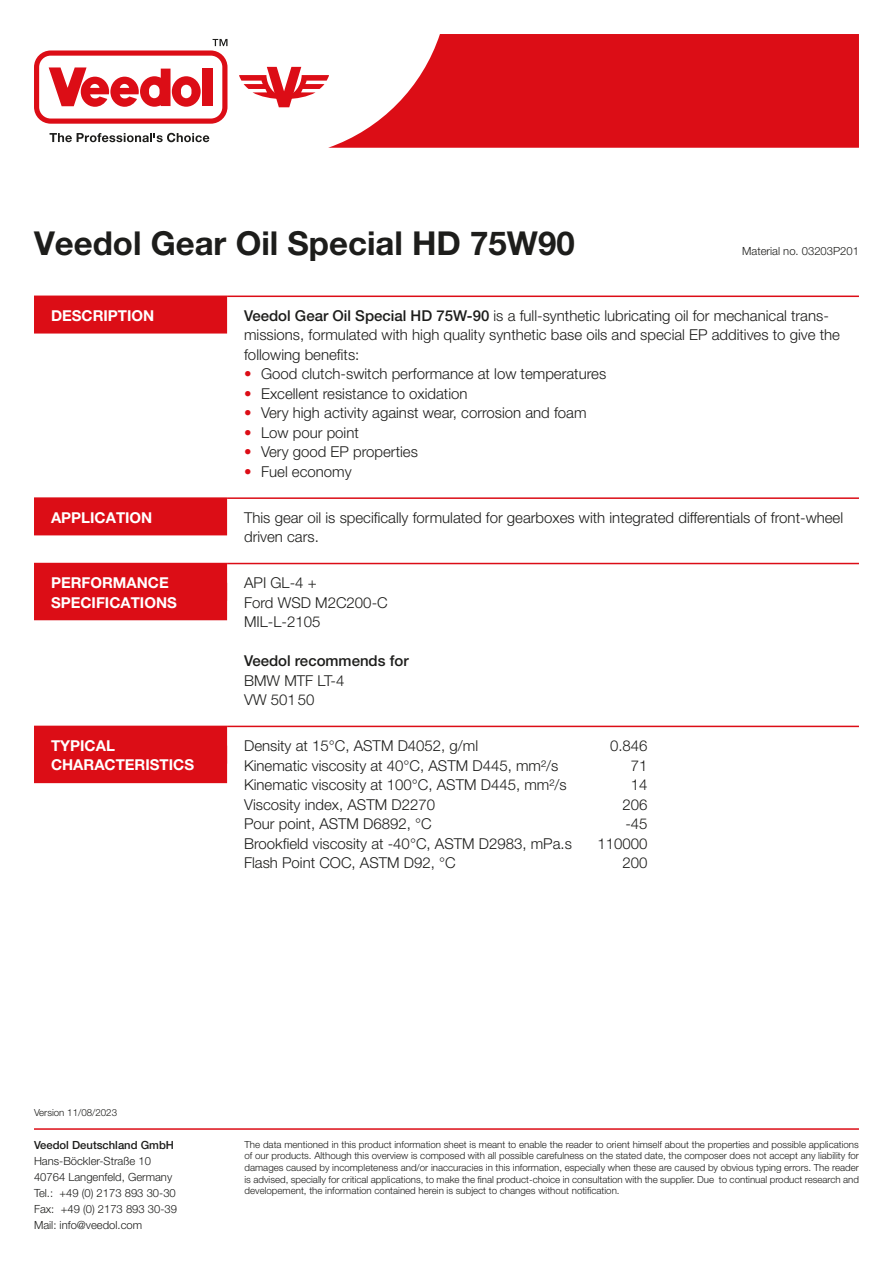
<style>
.page{position:relative;width:893px;height:1263px;background:#fff}
.page>*{position:absolute;margin:0;border:0;box-sizing:border-box;transform-origin:0 0}
.t1{font:700 33px "Helvetica Neue";color:#1d1d1b}
.t2{font:300 15px/19.5px "Helvetica Neue";color:#1d1d1b}
.t3{font:700 15px/19.5px "Helvetica Neue";color:#fff}
.t4{font:500 15px "Helvetica Neue";color:#1d1d1b}
.t5{font:300 11.25px/16px "Helvetica Neue";color:#1d1d1b}
.t6{font:500 11.25px "Helvetica Neue";color:#1d1d1b}
.t7{font:300 9.75px/11.7px "Helvetica Neue";color:#1d1d1b;text-align:justify}
.s1{font-weight:500}
.s2{color:#dc0d16}
</style>
<div class="page">
<svg style="left:239px;top:67px;width:89px;height:40px"></svg>
<svg style="left:34px;top:39px;width:193px;height:85px"></svg>
<svg style="left:50px;top:133px;width:159px;height:9px"></svg>
<svg style="left:328px;top:34px;width:531px;height:114px;fill:#dc0d16"></svg>
<hr style="left:34px;top:1128px;width:825px;height:2px;background:#dc0d16">
<hr style="left:34px;top:497px;width:193px;height:2px;background:#dc0d16">
<hr style="left:227px;top:497px;width:632px;height:2px;background:#dc0d16">
<hr style="left:227px;top:563px;width:632px;height:1px;background:#dc0d16">
<hr style="left:227px;top:726px;width:632px;height:1px;background:#dc0d16">
<hr style="left:227px;top:296px;width:632px;height:1px;background:#dc0d16">
<div style="left:34px;top:296px;width:193px;height:38px;background:#dc0d16"></div>
<div style="left:34px;top:498px;width:193px;height:37px;background:#dc0d16"></div>
<div style="left:34px;top:563px;width:193px;height:38px;background:#dc0d16"></div>
<div style="left:34px;top:583px;width:193px;height:37px;background:#dc0d16"></div>
<div style="left:34px;top:726px;width:193px;height:38px;background:#dc0d16"></div>
<div style="left:34px;top:746px;width:193px;height:37px;background:#dc0d16"></div>
<h1 class="t1" style="left:34px;top:223px;width:542px">VEEDOL GEAR OIL SPECIAL HD 75W90</h1>
<p class="t5" style="left:742px;top:243px;width:118px">Material no. 03203P201</p>
<p class="t3" style="left:51px;top:305px;width:105px">DESCRIPTION</p>
<p class="t2" style="left:244px;top:305px;width:597px"><span class="s1">Veedol Gear Oil Special HD 75W-90</span> is a full-synthetic lubricating oil for mechanical trans&shy;missions, formulated with high quality synthetic base oils and special EP additives to give the following benefits:</p>
<p class="t2" style="left:244px;top:364px;width:364px"><span class="s2">•</span> Good clutch-switch performance at low temperatures</p>
<p class="t2" style="left:244px;top:383px;width:225px"><span class="s2">•</span> Excellent resistance to oxidation</p>
<p class="t2" style="left:244px;top:403px;width:344px"><span class="s2">•</span> Very high activity against wear, corrosion and foam</p>
<p class="t2" style="left:244px;top:422px;width:116px"><span class="s2">•</span> Low pour point</p>
<p class="t2" style="left:244px;top:442px;width:175px"><span class="s2">•</span> Very good EP properties</p>
<p class="t2" style="left:244px;top:461px;width:109px"><span class="s2">•</span> Fuel economy</p>
<p class="t3" style="left:51px;top:507px;width:103px">APPLICATION</p>
<p class="t2" style="left:244px;top:507px;width:601px">This gear oil is specifically formulated for gearboxes with integrated differentials of front-wheel driven cars.</p>
<p class="t3" style="left:51px;top:573px;width:127px">PERFORMANCE<br>SPECIFICATIONS</p>
<p class="t2" style="left:244px;top:573px;width:145px">API GL-4 +<br>Ford WSD M2C200-C<br>MIL-L-2105</p>
<p class="t4" style="left:244px;top:652px;width:166px">Veedol recommends for</p>
<p class="t2" style="left:244px;top:670px;width:102px">BMW MTF LT-4<br>VW 50150</p>
<p class="t3" style="left:51px;top:735px;width:144px">TYPICAL<br>CHARACTERISTICS</p>
<p class="t2" style="left:244px;top:735px;width:236px">Density at 15°C, ASTM D4052, g/ml</p>
<p class="t2" style="left:610px;top:735px;width:39px">0.846</p>
<p class="t2" style="left:244px;top:755px;width:316px">Kinematic viscosity at 40°C, ASTM D445, mm²/s</p>
<p class="t2" style="left:631px;top:755px;width:18px">71</p>
<p class="t2" style="left:244px;top:774px;width:324px">Kinematic viscosity at 100°C, ASTM D445, mm²/s</p>
<p class="t2" style="left:631px;top:774px;width:18px">14</p>
<p class="t2" style="left:244px;top:794px;width:192px">Viscosity index, ASTM D2270</p>
<p class="t2" style="left:623px;top:794px;width:27px">206</p>
<p class="t2" style="left:244px;top:813px;width:189px">Pour point, ASTM D6892, °C</p>
<p class="t2" style="left:625px;top:813px;width:24px">-45</p>
<p class="t2" style="left:244px;top:833px;width:329px">Brookfield viscosity at -40°C, ASTM D2983, mPa.s</p>
<p class="t2" style="left:598px;top:833px;width:52px">110000</p>
<p class="t2" style="left:244px;top:852px;width:213px">Flash Point COC, ASTM D92, °C</p>
<p class="t2" style="left:623px;top:852px;width:27px">200</p>
<p class="t7" style="left:34px;top:1106px;width:85px">Version 11/08/2023</p>
<p class="t6" style="left:34px;top:1138px;width:142px">Veedol Deutschland GmbH</p>
<p class="t5" style="left:34px;top:1152px;width:145px">Hans-Böckler-Straße 10<br>40764 Langenfeld, Germany<br>Tel.: +49 (0) 2173 893 30-30<br>Fax: +49 (0) 2173 893 30-39<br>Mail: info@veedol.com</p>
<p class="t7" style="left:244px;top:1138px;width:616px">The data mentioned in this product information sheet is meant to enable the reader to orient himself about the properties and possible applications of our products. Although this overview is composed with all possible carefulness on the stated date, the composer does not accept any liability for damages caused by incompleteness and/or inaccuracies in this information, especially when these are caused by obvious typing errors. The reader is advised, specially for critical applications, to make the final product-choice in consultation with the supplier. Due to continual product research and developement, the information contained herein is subject to changes without notification.</p>
</div>
